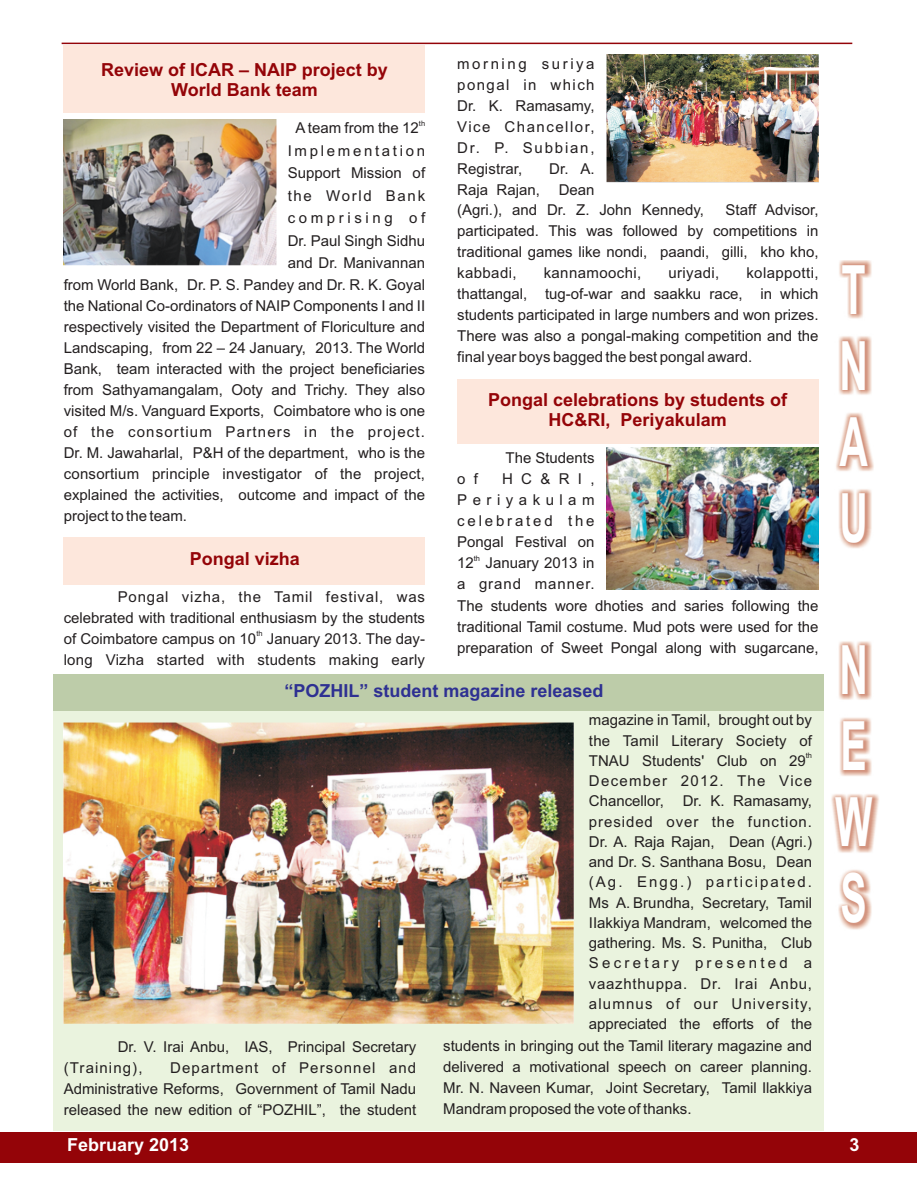
<style>
.page{position:relative;width:918px;height:1188px;background:#fff}
.page>*{position:absolute;margin:0;border:0;box-sizing:border-box;transform-origin:0 0}
.t1{font:700 68.1px/76.1px "Arial";color:#fff;text-align:justify;scale:.58 1}
.t2{font:700 18px/20.1px "Arial";color:#940408;text-align:center}
.t3{font:700 18px "Arial";color:#2e3092}
.t4{font:700 18px "Arial";color:#fff}
.t5{font:15px/21px "Arial";color:#231f20;text-align:justify}
.t6{font:15px "Arial";letter-spacing:.025em;color:#231f20}
.t7{font:7.5px "Arial";color:#231f20}
</style>
<div class="page">
<img style="left:831px;top:261px;width:48px;height:669px">
<div style="left:0;top:1132px;width:917px;height:30px;background:#940408"></div>
<div style="left:64px;top:46px;width:361px;height:67px;background:#fde7dc"></div>
<div style="left:64px;top:537px;width:361px;height:47px;background:#fde7dc"></div>
<div style="left:457px;top:379px;width:362px;height:64px;background:#fde7dc"></div>
<div style="left:53px;top:674px;width:770px;height:457px;background:#eaf3de"></div>
<div style="left:53px;top:674px;width:770px;height:37px;background:#bdcca9"></div>
<hr style="left:62px;top:43px;width:790px;height:1px;background:#940408">
<img style="left:63px;top:723px;width:510px;height:300px">
<img style="left:64px;top:120px;width:212px;height:146px">
<img style="left:606px;top:55px;width:213px;height:128px">
<img style="left:606px;top:448px;width:213px;height:141px">
<p class="t2" style="left:101px;top:61px;width:288px">Review of ICAR – NAIP project by<br>World Bank team</p>
<p class="t7" style="left:419px;top:120px;width:8px">th</p>
<p class="t5" style="left:288px;top:118px;width:139px;line-height:22.5px;text-align:center">A team from the 12<br>Implementation<br>Support Mission of the World Bank comprising of<br>Dr. Paul Singh Sidhu and Dr. Manivannan</p>
<p class="t5" style="left:64px;top:275px;width:363px">from World Bank, Dr. P. S. Pandey and Dr. R. K. Goyal the National Co-ordinators of NAIP Components I and II respectively visited the Department of Floriculture and Landscaping, from 22 – 24 January, 2013. The World Bank, team interacted with the project beneficiaries from Sathyamangalam, Ooty and Trichy. They also visited M/s. Vanguard Exports, Coimbatore who is one of the consortium Partners in the project.<br>Dr. M. Jawaharlal, P&amp;H of the department, who is the consortium principle investigator of the project, explained the activities, outcome and impact of the project to the team.</p>
<p class="t2" style="left:190px;top:551px;width:112px">Pongal vizha</p>
<p class="t5" style="left:64px;top:587px;width:363px;text-align:right">Pongal vizha, the Tamil festival, was celebrated with traditional enthusiasm by the students</p>
<p class="t7" style="left:256px;top:631px;width:8px">th</p>
<p class="t5" style="left:64px;top:629px;width:363px">of Coimbatore campus on 10 January 2013. The day&shy;long Vizha started with students making early</p>
<p class="t5" style="left:457px;top:54px;width:139px">morning suriya pongal in which Dr. K. Ramasamy, Vice Chancellor, Dr. P. Subbian, Registrar,</p>
<p class="t5" style="left:549px;top:159px;width:47px">Dr. A.</p>
<p class="t5" style="left:457px;top:180px;width:84px">Raja Rajan,</p>
<p class="t5" style="left:559px;top:180px;width:37px">Dean</p>
<p class="t5" style="left:457px;top:200px;width:363px;text-indent:268px">Staff Advisor, participated. This was followed by competitions in traditional games like nondi, paandi, gilli, kho kho, kabbadi,</p>
<p class="t5" style="left:457px;top:200px;width:248px">(Agri.), and Dr. Z. John Kennedy,</p>
<p class="t5" style="left:457px;top:263px;width:363px;text-indent:289px">kolappotti, thattangal, tug-of-war and saakku race, in which students participated in large numbers and won prizes.<br>There was also a pongal-making competition and the final year boys bagged the best pongal award.</p>
<p class="t6" style="left:544px;top:267px;width:99px">kannamoochi,</p>
<p class="t6" style="left:668px;top:267px;width:53px">uriyadi,</p>
<p class="t2" style="left:488px;top:391px;width:301px">Pongal celebrations by students of<br>HC&amp;RI, Periyakulam</p>
<p class="t5" style="left:506px;top:449px;width:90px">The Students</p>
<p class="t5" style="left:457px;top:470px;width:22px">o f</p>
<p class="t5" style="left:457px;top:470px;width:139px;text-indent:45px">HC&amp;RI, Periyakulam celebrated the Pongal Festival on</p>
<p class="t7" style="left:474px;top:555px;width:8px">th</p>
<p class="t5" style="left:457px;top:554px;width:139px">12 January 2013 in a grand manner.</p>
<p class="t5" style="left:457px;top:596px;width:363px">The students wore dhoties and saries following the traditional Tamil costume. Mud pots were used for the preparation of Sweet Pongal along with sugarcane,</p>
<p class="t3" style="left:284px;top:684px;width:321px">“POZHIL” student magazine released</p>
<p class="t5" style="left:64px;top:1038px;width:354px;text-indent:54px">Dr. V. Irai Anbu, IAS, Principal Secretary (Training),</p>
<p class="t5" style="left:64px;top:1059px;width:354px;text-indent:106px">Department of Personnel and Administrative Reforms, Government of Tamil Nadu released the new edition of “POZHIL”, the student</p>
<p class="t5" style="left:589px;top:711px;width:225px;line-height:20.2px">magazine in Tamil, brought out by the Tamil Literary Society of</p>
<p class="t7" style="left:806px;top:753px;width:8px">th</p>
<p class="t5" style="left:589px;top:752px;width:225px;line-height:20.2px;text-align:left">TNAU Students' Club on 29<br>December 2012. The Vice<br>Chancellor,</p>
<p class="t5" style="left:589px;top:792px;width:225px;line-height:20.2px;text-indent:94px">Dr. K. Ramasamy, presided over the function.<br>Dr. A. Raja Rajan, Dean (Agri.) and Dr. S. Santhana Bosu, Dean (Ag. Engg.) participated.<br>Ms A. Brundha, Secretary, Tamil IIakkiya Mandram, welcomed the gathering. Ms. S. Punitha, Club Secretary presented a vaazhthuppa. Dr. Irai Anbu, alumnus of our University, appreciated the efforts of the</p>
<p class="t5" style="left:443px;top:1037px;width:370px">students in bringing out the Tamil literary magazine and delivered a motivational speech on career planning.<br>Mr. N. Naveen Kumar, Joint Secretary, Tamil Ilakkiya Mandram proposed the vote of thanks.</p>
<h1 class="t1" style="left:839px;top:258px;width:51px">T N A U</h1>
<h1 class="t1" style="left:835px;top:638px;width:66px">N E W S</h1>
<p class="t4" style="left:67px;top:1138px;width:124px">February 2013</p>
<p class="t4" style="left:849px;top:1138px;width:12px">3</p>
</div>
